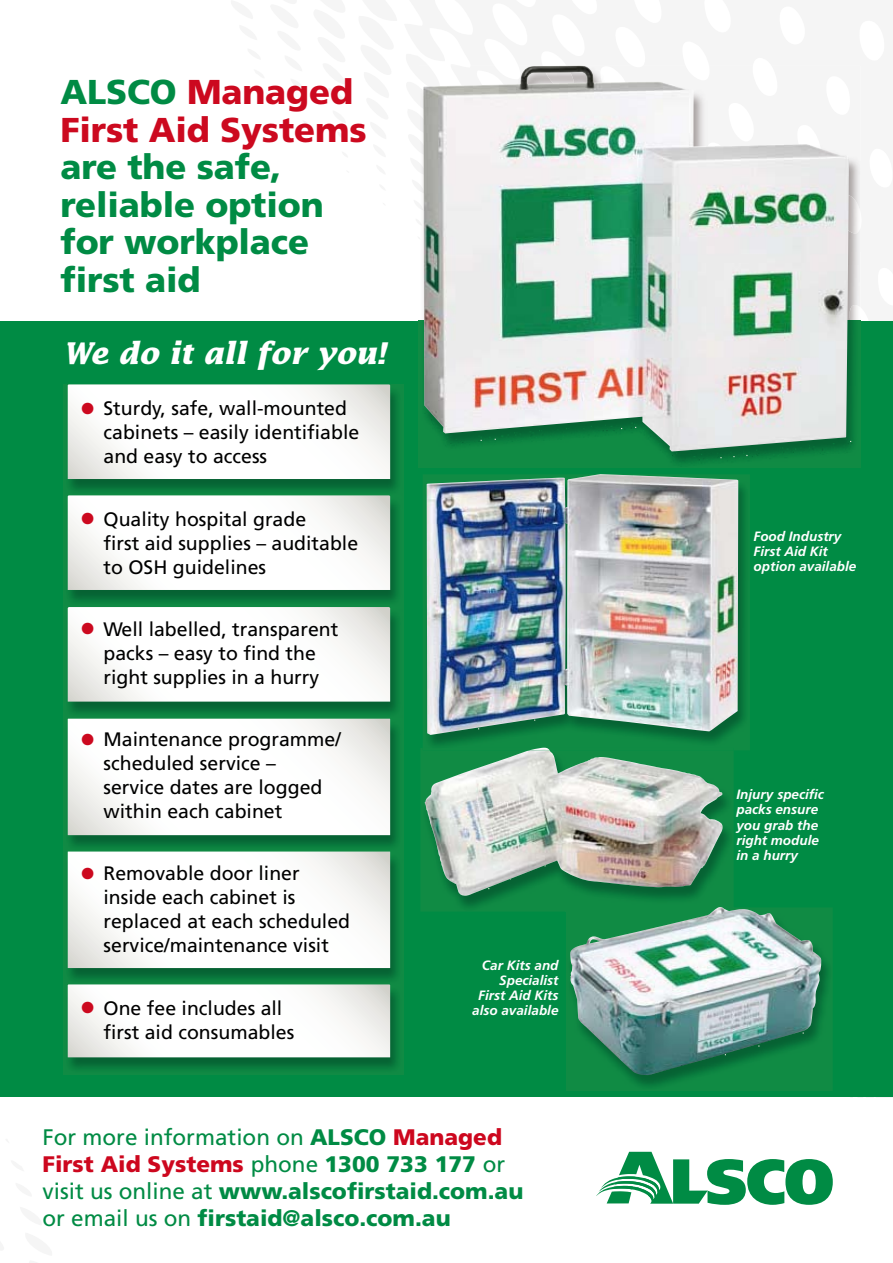
<style>
.page{position:relative;width:893px;height:1263px;background:#fff}
.page>*{position:absolute;margin:0;border:0;box-sizing:border-box;transform-origin:0 0}
.t1{font:900 34.5px/37.5px "Frutiger";letter-spacing:-.005em;color:#008b44}
.t2{font:900 34.5px/37.5px "Frutiger";letter-spacing:-.005em;color:#cc091f}
.t3{font:italic 700 30px "Lucida";color:#fff}
.t4{font:900 22.5px/27px "Frutiger LT Std";color:#008b44}
.t5{font:19.5px/24px "Frutiger";color:#000}
.t6{font:italic 700 13.5px/15px "Frutiger";color:#fff}
.s1{color:#008b44}
.s2{font-size:33px;color:#cc091f}
.s3{font-weight:400}
.s4{color:#cd071e}
</style>
<div class="page">
<div style="left:0;top:321px;width:893px;height:775px;background:#008b44"></div>
<img style="left:63px;top:384px;width:340px;height:691px">
<svg style="left:68px;top:384px;width:322px;height:95px;background:#f9f9f8"></svg>
<svg style="left:68px;top:495px;width:322px;height:95px;background:#f9f9f8"></svg>
<svg style="left:68px;top:607px;width:322px;height:95px;background:#f9f9f8"></svg>
<svg style="left:68px;top:719px;width:322px;height:116px;background:#fafaf9"></svg>
<svg style="left:68px;top:851px;width:322px;height:117px;background:#f9faf8"></svg>
<svg style="left:68px;top:984px;width:322px;height:73px;background:#f7f8f7"></svg>
<img style="left:421px;top:748px;width:312px;height:163px">
<img style="left:425px;top:750px;width:298px;height:146px">
<img style="left:566px;top:908px;width:267px;height:183px">
<img style="left:566px;top:907px;width:4px;height:4px">
<img style="left:570px;top:907px;width:251px;height:168px">
<svg style="left:596px;top:1152px;width:237px;height:53px"></svg>
<img style="left:423px;top:475px;width:327px;height:275px">
<img style="left:423px;top:748px;width:311px;height:2px">
<img style="left:529px;top:748px;width:21px;height:2px">
<img style="left:427px;top:474px;width:311px;height:261px">
<img style="left:849px;top:156px;width:12px;height:165px">
<img style="left:419px;top:321px;width:442px;height:147px">
<img style="left:423px;top:66px;width:426px;height:385px">
<h1 class="t2" style="left:61px;top:73px;width:308px"><span class="s1">ALSCO</span> Managed<br>First Aid Systems</h1>
<h1 class="t1" style="left:61px;top:148px;width:265px">are the safe, reliable option for workplace first aid</h1>
<h2 class="t3" style="left:63px;top:335px;width:324px">We do it all for you!</h2>
<p class="t5" style="left:104px;top:397px;width:257px;text-indent:-24px"><span class="s2">•</span> Sturdy, safe, wall-mounted cabinets – easily identifiable and easy to access</p>
<p class="t5" style="left:104px;top:507px;width:256px;text-indent:-24px"><span class="s2">•</span> Quality hospital grade<br>first aid supplies – auditable to OSH guidelines</p>
<p class="t5" style="left:80px;top:617px;width:260px;text-align:center"><span class="s2">•</span> Well labelled, transparent packs – easy to find the right supplies in a hurry</p>
<p class="t5" style="left:104px;top:727px;width:239px;text-indent:-24px"><span class="s2">•</span> Maintenance programme/ scheduled service – service dates are logged within each cabinet</p>
<p class="t5" style="left:104px;top:862px;width:248px;text-indent:-24px"><span class="s2">•</span> Removable door liner inside each cabinet is replaced at each scheduled service/maintenance visit</p>
<p class="t5" style="left:104px;top:996px;width:192px;text-indent:-24px"><span class="s2">•</span> One fee includes all first aid consumables</p>
<p class="t6" style="left:472px;top:958px;width:88px;text-align:right">Car Kits and<br>Specialist<br>First Aid Kits also available</p>
<p class="t4" style="left:43px;top:1123px;width:482px"><span class="s3">For more information on</span> ALSCO <span class="s4">Managed First Aid Systems</span> <span class="s3">phone</span> 1300 733 177 <span class="s3">or visit us online at</span> www.alscofirstaid.com.au <span class="s3">or email us on</span> firstaid@alsco.com.au</p>
<p class="t6" style="left:754px;top:529px;width:104px">Food Industry<br>First Aid Kit option available</p>
<p class="t6" style="left:736px;top:786px;width:89px">Injury specific packs ensure</p>
<p class="t6" style="left:736px;top:818px;width:84px;text-align:justify">you grab the right module in a hurry</p>
</div>
